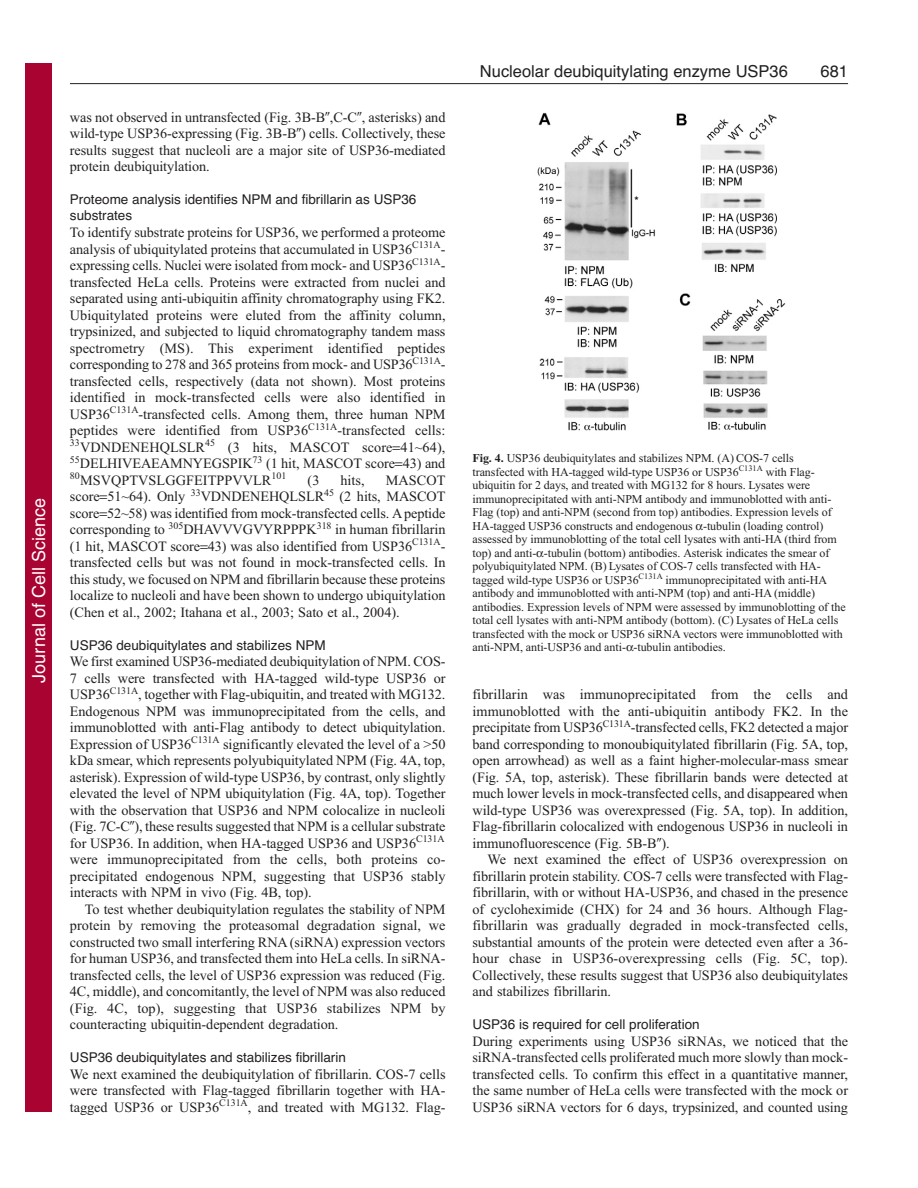
<style>
.page{position:relative;width:918px;height:1188px;background:#fff}
.page>*{position:absolute;margin:0;border:0;box-sizing:border-box;transform-origin:0 0}
.t1{font:18px "Helvetica";color:#fff}
.t2{font:16.5px "Helvetica";color:#231f20}
.t3{font:14.25px/16.5px "Times New Roman";letter-spacing:-.005em;color:#231f20;text-align:justify}
.t4{font:13.5px/16.5px "Helvetica";color:#231f20}
.t5{font:12px/13.5px "Times New Roman";letter-spacing:-.005em;color:#231f20}
.s1{font-family:"Mathematical Pi One"}
.s2{font-weight:700}
</style>
<div class="page">
<hr style="left:70px;top:83px;width:778px;height:1px;background:#231f20">
<img style="left:537px;top:112px;width:249px;height:319px">
<div style="left:26px;top:64px;width:26px;height:1048px;background:#a90332"></div>
<p class="t1" style="left:28px;top:683px;width:186px;rotate:-90deg">Journal of Cell Science</p>
<p class="t3" style="left:70px;top:110px;width:377px">was not observed in untransfected (Fig. 3B-B<span class="s1">-</span>,C-C<span class="s1">-</span>, asterisks) and wild-type USP36-expressing (Fig. 3B-B<span class="s1">-</span>) cells. Collectively, these results suggest that nucleoli are a major site of USP36-mediated protein deubiquitylation.</p>
<p class="t4" style="left:70px;top:192px;width:348px">Proteome analysis identifies NPM and fibrillarin as USP36 substrates</p>
<p class="t3" style="left:70px;top:225px;width:377px">To identify substrate proteins for USP36, we performed a proteome analysis of ubiquitylated proteins that accumulated in USP36<sup>C131A&shy;</sup>expressing cells. Nuclei were isolated from mock- and USP36<sup>C131A&shy;</sup>transfected HeLa cells. Proteins were extracted from nuclei and separated using anti-ubiquitin affinity chromatography using FK2.<br>Ubiquitylated proteins were eluted from the affinity column, trypsinized, and subjected to liquid chromatography tandem mass spectrometry (MS). This experiment identified peptides corresponding to 278 and 365 proteins from mock- and USP36<sup>C131A&shy;</sup>transfected cells, respectively (data not shown). Most proteins identified in mock-transfected cells were also identified in USP36<sup>C131A</sup>-transfected cells. Among them, three human NPM peptides were identified from USP36<sup>C131A</sup>-transfected cells:<br><sup>33</sup>VDNDENEHQLSLR<sup>45</sup> (3 hits, MASCOT score 41~64), <sup>55</sup>DELHIVEAEAMNYEGSPIK<sup>73</sup> (1 hit, MASCOT score 43) and <sup>80</sup>MSVQPTVSLGGFEITPPVVLR<sup>101</sup></p>
<p class="t3" style="left:308px;top:473px;width:13px">(3</p>
<p class="t3" style="left:340px;top:473px;width:26px">hits,</p>
<p class="t3" style="left:70px;top:473px;width:377px;text-indent:316px">MASCOT score 51~64). Only <sup>33</sup>VDNDENEHQLSLR<sup>45</sup> (2 hits, MASCOT score 52~58) was identified from mock-transfected cells. A peptide corresponding to <sup>305</sup>DHAVVVGVYRPPPK<sup>318</sup> in human fibrillarin (1 hit, MASCOT score 43) was also identified from USP36<sup>C131A&shy;</sup>transfected cells but was not found in mock-transfected cells. In this study, we focused on NPM and fibrillarin because these proteins localize to nucleoli and have been shown to undergo ubiquitylation (Chen et al., 2002; Itahana et al., 2003; Sato et al., 2004).</p>
<p class="t4" style="left:70px;top:638px;width:257px">USP36 deubiquitylates and stabilizes NPM</p>
<p class="t3" style="left:70px;top:654px;width:377px">We first examined USP36-mediated deubiquitylation of NPM. COS-7 cells were transfected with HA-tagged wild-type USP36 or USP36<sup>C131A</sup>, together with Flag-ubiquitin, and treated with MG132.<br>Endogenous NPM was immunoprecipitated from the cells, and immunoblotted with anti-Flag antibody to detect ubiquitylation.<br>Expression of USP36<sup>C131A</sup> significantly elevated the level of a &gt;50 kDa smear, which represents polyubiquitylated NPM (Fig. 4A, top, asterisk). Expression of wild-type USP36, by contrast, only slightly elevated the level of NPM ubiquitylation (Fig. 4A, top). Together with the observation that USP36 and NPM colocalize in nucleoli (Fig. 7C-C<span class="s1">-</span>), these results suggested that NPM is a cellular substrate for USP36. In addition, when HA-tagged USP36 and USP36<sup>C131A </sup>were immunoprecipitated from the cells, both proteins co&shy;precipitated endogenous NPM, suggesting that USP36 stably interacts with NPM in vivo (Fig. 4B, top).</p>
<p class="t3" style="left:70px;top:902px;width:377px;text-indent:15px">To test whether deubiquitylation regulates the stability of NPM protein by removing the proteasomal degradation signal, we constructed two small interfering RNA (siRNA) expression vectors for human USP36, and transfected them into HeLa cells. In siRNA&shy;transfected cells, the level of USP36 expression was reduced (Fig.<br>4C, middle), and concomitantly, the level of NPM was also reduced (Fig. 4C, top), suggesting that USP36 stabilizes NPM by counteracting ubiquitin-dependent degradation.</p>
<p class="t4" style="left:70px;top:1050px;width:277px">USP36 deubiquitylates and stabilizes fibrillarin</p>
<p class="t3" style="left:70px;top:1067px;width:377px">We next examined the deubiquitylation of fibrillarin. COS-7 cells were transfected with Flag-tagged fibrillarin together with HA&shy;tagged USP36 or USP36<sup>C131A</sup>, and treated with MG132. Flag-</p>
<p class="t2" style="left:480px;top:65px;width:310px">Nucleolar deubiquitylating enzyme USP36</p>
<p class="t2" style="left:821px;top:65px;width:29px">681</p>
<p class="t5" style="left:472px;top:453px;width:375px"><span class="s2">Fig. 4.</span> USP36 deubiquitylates and stabilizes NPM. (A) COS-7 cells transfected with HA-tagged wild-type USP36 or USP36<sup>C131A</sup> with Flag&shy;ubiquitin for 2 days, and treated with MG132 for 8 hours. Lysates were immunoprecipitated with anti-NPM antibody and immunoblotted with anti-Flag (top) and anti-NPM (second from top) antibodies. Expression levels of HA-tagged USP36 constructs and endogenous -tubulin (loading control) assessed by immunoblotting of the total cell lysates with anti-HA (third from top) and anti- -tubulin (bottom) antibodies. Asterisk indicates the smear of polyubiquitylated NPM. (B) Lysates of COS-7 cells transfected with HA&shy;tagged wild-type USP36 or USP36<sup>C131A</sup> immunoprecipitated with anti-HA antibody and immunoblotted with anti-NPM (top) and anti-HA (middle) antibodies. Expression levels of NPM were assessed by immunoblotting of the total cell lysates with anti-NPM antibody (bottom). (C) Lysates of HeLa cells transfected with the mock or USP36 siRNA vectors were immunoblotted with anti-NPM, anti-USP36 and anti- -tubulin antibodies.</p>
<p class="t3" style="left:472px;top:687px;width:377px">fibrillarin was immunoprecipitated from the cells and immunoblotted with the anti-ubiquitin antibody FK2. In the precipitate from USP36<sup>C131A</sup>-transfected cells, FK2 detected a major band corresponding to monoubiquitylated fibrillarin (Fig. 5A, top, open arrowhead) as well as a faint higher-molecular-mass smear (Fig. 5A, top, asterisk). These fibrillarin bands were detected at much lower levels in mock-transfected cells, and disappeared when wild-type USP36 was overexpressed (Fig. 5A, top). In addition, Flag-fibrillarin colocalized with endogenous USP36 in nucleoli in immunofluorescence (Fig. 5B-B<span class="s1">-</span>).</p>
<p class="t3" style="left:472px;top:852px;width:377px;text-indent:15px">We next examined the effect of USP36 overexpression on fibrillarin protein stability. COS-7 cells were transfected with Flag&shy;fibrillarin, with or without HA-USP36, and chased in the presence of cycloheximide (CHX) for 24 and 36 hours. Although Flag&shy;fibrillarin was gradually degraded in mock-transfected cells, substantial amounts of the protein were detected even after a 36- hour chase in USP36-overexpressing cells (Fig. 5C, top).<br>Collectively, these results suggest that USP36 also deubiquitylates and stabilizes fibrillarin.</p>
<p class="t4" style="left:472px;top:1017px;width:229px">USP36 is required for cell proliferation</p>
<p class="t3" style="left:472px;top:1034px;width:377px">During experiments using USP36 siRNAs, we noticed that the siRNA-transfected cells proliferated much more slowly than mock&shy;transfected cells. To confirm this effect in a quantitative manner, the same number of HeLa cells were transfected with the mock or USP36 siRNA vectors for 6 days, trypsinized, and counted using</p>
</div>
